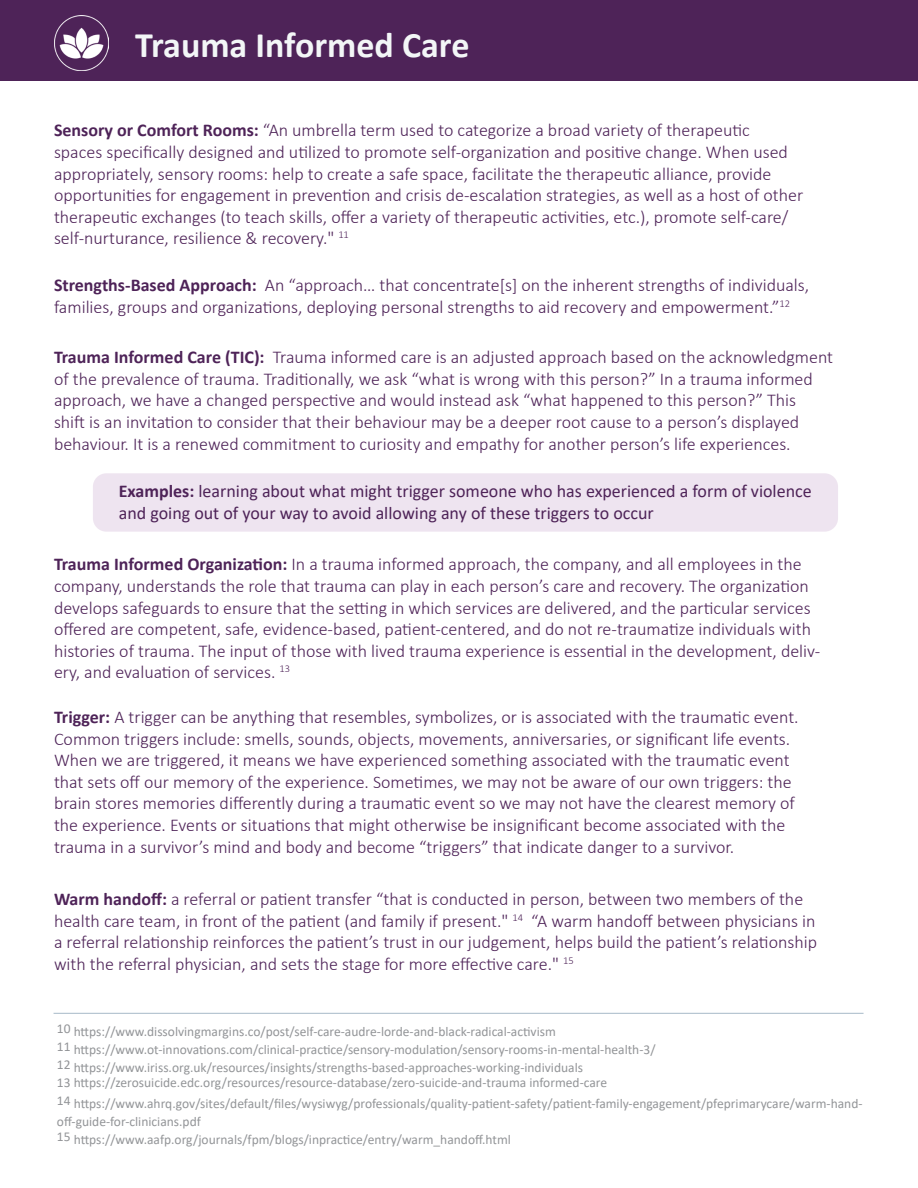
<style>
.page{position:relative;width:918px;height:1188px;background:#fff}
.page>*{position:absolute;margin:0;border:0;box-sizing:border-box;transform-origin:0 0}
.t1{font:700 36px "Calibri";color:#f3f6f7}
.t2{font:300 18px/21.6px "Calibri";color:#4e2358}
.t3{font:18px/21.6px "Calibri";color:#4e2358}
.t4{font:13.5px/18px "Calibri";color:#939598}
.s1{font-weight:700}
</style>
<div class="page">
<div style="left:0;top:0;width:918px;height:81px;background:#4e2358"></div>
<hr style="left:54px;top:1013px;width:810px;height:1px;background:#a7b9c8">
<img style="left:54px;top:16px;width:54px;height:54px">
<div style="left:93px;top:473px;width:745px;height:59px;background:#eee4f0;border-radius:13px"></div>
<h1 class="t1" style="left:135px;top:19px;width:336px">Trauma Informed Care</h1>
<p class="t2" style="left:54px;top:119px;width:751px"><span class="s1">Sensory or Comfort Rooms:</span> “An umbrella term used to categorize a broad variety of therapeutic<br>spaces specifically designed and utilized to promote self-organization and positive change. When used appropriately, sensory rooms: help to create a safe space, facilitate the therapeutic alliance, provide opportunities for engagement in prevention and crisis de-escalation strategies, as well as a host of other therapeutic exchanges (to teach skills, offer a variety of therapeutic activities, etc.), promote self-care/ self-nurturance, resilience &amp; recovery." <sup>11</sup></p>
<p class="t2" style="left:54px;top:274px;width:757px"><span class="s1">Strengths-Based Approach:</span> An “approach… that concentrate[s] on the inherent strengths of individuals, families, groups and organizations, deploying personal strengths to aid recovery and empowerment.”<sup>12</sup></p>
<p class="t2" style="left:54px;top:346px;width:781px"><span class="s1">Trauma Informed Care (TIC):</span> Trauma informed care is an adjusted approach based on the acknowledgment of the prevalence of trauma. Traditionally, we ask “what is wrong with this person?” In a trauma informed approach, we have a changed perspective and would instead ask “what happened to this person?” This<br>shift is an invitation to consider that their behaviour may be a deeper root cause to a person’s displayed behaviour. It is a renewed commitment to curiosity and empathy for another person’s life experiences.</p>
<p class="t3" style="left:119px;top:480px;width:694px"><span class="s1">Examples:</span> learning about what might trigger someone who has experienced a form of violence and going out of your way to avoid allowing any of these triggers to occur</p>
<p class="t2" style="left:54px;top:553px;width:768px"><span class="s1">Trauma Informed Organization:</span> In a trauma informed approach, the company, and all employees in the company, understands the role that trauma can play in each person’s care and recovery. The organization develops safeguards to ensure that the setting in which services are delivered, and the particular services offered are competent, safe, evidence-based, patient-centered, and do not re-traumatize individuals with histories of trauma. The input of those with lived trauma experience is essential in the development, deliv&shy;ery, and evaluation of services. <sup>13</sup></p>
<p class="t2" style="left:54px;top:706px;width:746px"><span class="s1">Trigger:</span> A trigger can be anything that resembles, symbolizes, or is associated with the traumatic event.<br>Common triggers include: smells, sounds, objects, movements, anniversaries, or significant life events.<br>When we are triggered, it means we have experienced something associated with the traumatic event that sets off our memory of the experience. Sometimes, we may not be aware of our own triggers: the brain stores memories differently during a traumatic event so we may not have the clearest memory of the experience. Events or situations that might otherwise be insignificant become associated with the trauma in a survivor’s mind and body and become “triggers” that indicate danger to a survivor.</p>
<p class="t2" style="left:54px;top:888px;width:765px"><span class="s1">Warm handoff:</span> a referral or patient transfer “that is conducted in person, between two members of the health care team, in front of the patient (and family if present." <sup>14</sup> “A warm handoff between physicians in a referral relationship reinforces the patient’s trust in our judgement, helps build the patient’s relationship with the referral physician, and sets the stage for more effective care." <sup>15</sup></p>
<p class="t4" style="left:57px;top:1023px;width:600px">10 https://www.dissolvingmargins.co/post/self-care-audre-lorde-and-black-radical-activism<br>11 https://www.ot-innovations.com/clinical-practice/sensory-modulation/sensory-rooms-in-mental-health-3/<br>12 https://www.iriss.org.uk/resources/insights/strengths-based-approaches-working-individuals</p>
<p class="t4" style="left:57px;top:1072px;width:807px;line-height:21px">13 https://zerosuicide.edc.org/resources/resource-database/zero-suicide-and-trauma informed-care<br>14 https://www.ahrq.gov/sites/default/files/wysiwyg/professionals/quality-patient-safety/patient-family-engagement/pfeprimarycare/warm-hand-</p>
<p class="t4" style="left:57px;top:1113px;width:455px">off-guide-for-clinicians.pdf<br>15 https://www.aafp.org/journals/fpm/blogs/inpractice/entry/warm_handoff.html</p>
</div>
